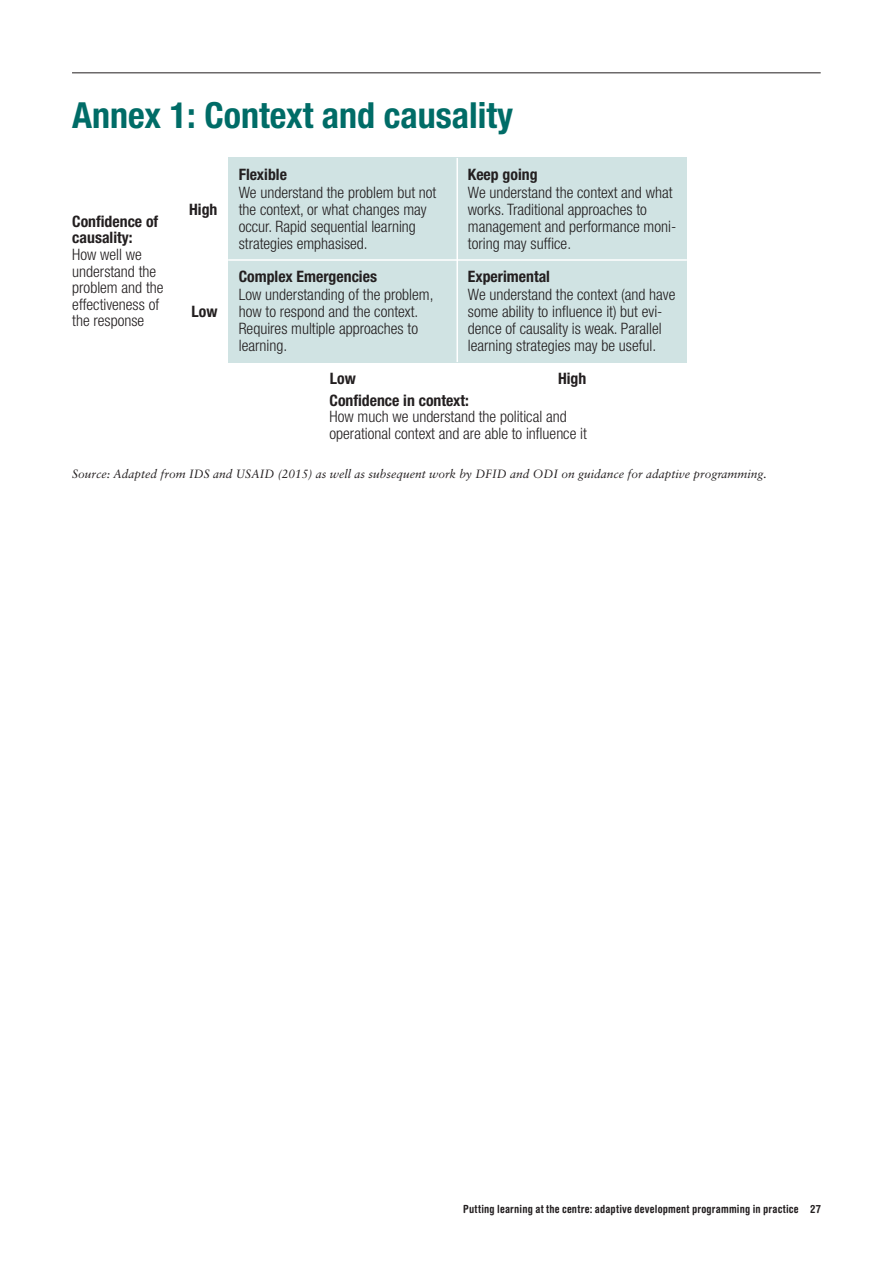
<style>
.page{position:relative;width:893px;height:1263px;background:#fff}
.page>*{position:absolute;margin:0;border:0;box-sizing:border-box;transform-origin:0 0}
.Prelim_endmatter_hea{font:700 condensed 36px "Helvetica Neue LT Std";color:#006c67}
.Prelim_endmatter_hea-2{font:300 condensed 15.75px/17.2px "Helvetica Neue LT Std";color:#231f20}
.Figure_artwork{font:700 condensed 15.75px "Helvetica Neue LT Std";color:#231f20}
.Figure_source{font:italic 12px "Sabon LT Std";color:#231f20}
.t1{font:700 condensed 11.25px "Helvetica Rounded LT Std";letter-spacing:.015em;color:#231f20}
.s1{font-weight:700}
</style>
<div class="page">
<hr style="left:72px;top:73px;width:749px;height:1px;background:#231f20">
<div style="left:228px;top:158px;width:230px;height:102px;background:#d0e3e3"></div>
<div style="left:457px;top:158px;width:230px;height:102px;background:#d0e3e3"></div>
<div style="left:228px;top:260px;width:230px;height:102px;background:#d0e3e3"></div>
<div style="left:457px;top:260px;width:230px;height:102px;background:#d0e3e3"></div>
<hr style="left:456px;top:158px;width:2px;height:204px;background:#fff">
<hr style="left:228px;top:259px;width:459px;height:2px;background:#fff">
<p class="Prelim_endmatter_hea" style="left:72px;top:93px;width:442px">Annex 1: Context and causality</p>
<p class="Figure_artwork" style="left:239px;top:165px;width:50px">Flexible</p>
<p class="Prelim_endmatter_hea-2" style="left:239px;top:183px;width:199px">We understand the problem but not the context, or what changes may occur. Rapid sequential learning strategies emphasised.</p>
<p class="Figure_artwork" style="left:468px;top:165px;width:71px">Keep going</p>
<p class="Prelim_endmatter_hea-2" style="left:468px;top:183px;width:210px">We understand the context and what works. Traditional approaches to management and performance moni&shy;toring may suffice.</p>
<p class="Figure_artwork" style="left:189px;top:199px;width:30px">High</p>
<p class="Prelim_endmatter_hea-2" style="left:72px;top:213px;width:93px;line-height:16.5px"><span class="s1">Confidence of causality:<br></span>How well we understand the problem and the effectiveness of the response</p>
<p class="Figure_artwork" style="left:239px;top:267px;width:140px">Complex Emergencies</p>
<p class="Prelim_endmatter_hea-2" style="left:239px;top:285px;width:196px">Low understanding of the problem, how to respond and the context.<br>Requires multiple approaches to learning.</p>
<p class="Figure_artwork" style="left:468px;top:267px;width:84px">Experimental</p>
<p class="Prelim_endmatter_hea-2" style="left:468px;top:285px;width:209px">We understand the context (and have some ability to influence it) but evi&shy;dence of causality is weak. Parallel learning strategies may be useful.</p>
<p class="Figure_artwork" style="left:192px;top:301px;width:27px">Low</p>
<p class="Figure_artwork" style="left:330px;top:369px;width:27px">Low</p>
<p class="Figure_artwork" style="left:558px;top:369px;width:30px">High</p>
<p class="Prelim_endmatter_hea-2" style="left:330px;top:392px;width:259px;line-height:16.5px"><span class="s1">Confidence in context:<br></span>How much we understand the political and operational context and are able to influence it</p>
<p class="Figure_source" style="left:72px;top:467px;width:696px">Source: Adapted from IDS and USAID (2015) as well as subsequent work by DFID and ODI on guidance for adaptive programming.</p>
<p class="t1" style="left:463px;top:1202px;width:359px">Putting learning at the centre: adaptive development programming in practice 27</p>
</div>
